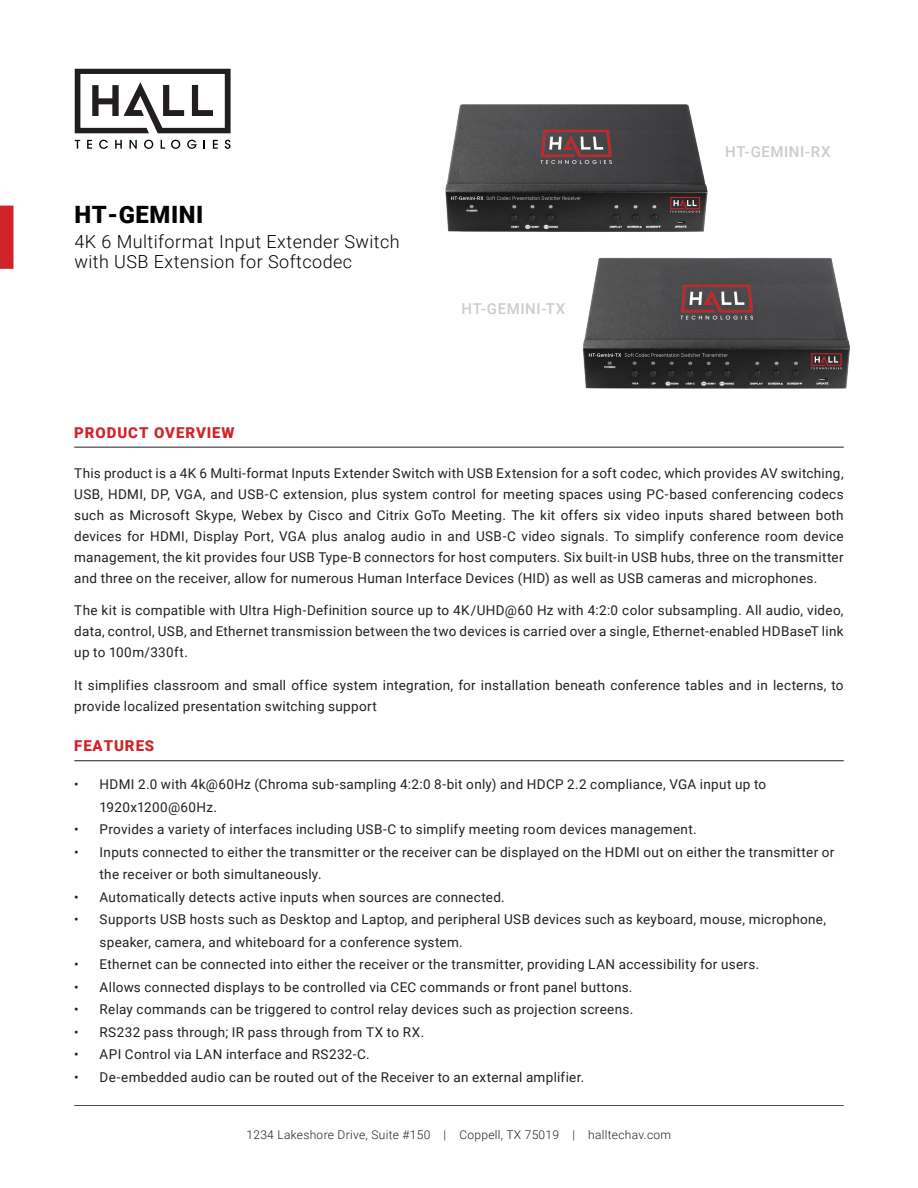
<style>
.page{position:relative;width:918px;height:1188px;background:#fff}
.page>*{position:absolute;margin:0;border:0;box-sizing:border-box;transform-origin:0 0}
.t1{font:900 23.85px "Roboto";letter-spacing:.025em;color:#020304}
.t2{font:300 18px/19.5px "Roboto";letter-spacing:.025em;color:#020304}
.t3{font:500 15px "Roboto";letter-spacing:.035em;color:#cdcccc}
.t4{font:900 15px "Roboto";letter-spacing:.06em;color:#d2232a}
.t5{font:13.5px/21px "Roboto";letter-spacing:.02em;color:#231f20}
.t6{font:300 12px "Roboto";letter-spacing:.025em;color:#231f20}
</style>
<div class="page">
<img style="left:445px;top:104px;width:263px;height:128px">
<img style="left:582px;top:257px;width:268px;height:132px">
<div style="left:0;top:206px;width:14px;height:63px;background:#d2232a"></div>
<hr style="left:74px;top:447px;width:770px;height:1px;background:#231f20">
<hr style="left:74px;top:760px;width:770px;height:1px;background:#231f20">
<svg style="left:75px;top:69px;width:156px;height:64px"></svg>
<svg style="left:75px;top:140px;width:5px;height:9px"></svg>
<svg style="left:87px;top:140px;width:5px;height:9px"></svg>
<svg style="left:99px;top:140px;width:9px;height:9px"></svg>
<svg style="left:115px;top:140px;width:7px;height:9px"></svg>
<svg style="left:130px;top:140px;width:7px;height:9px"></svg>
<svg style="left:144px;top:140px;width:9px;height:9px"></svg>
<svg style="left:161px;top:140px;width:4px;height:9px"></svg>
<svg style="left:171px;top:140px;width:9px;height:9px"></svg>
<svg style="left:187px;top:140px;width:10px;height:9px"></svg>
<svg style="left:213px;top:140px;width:5px;height:9px"></svg>
<svg style="left:225px;top:140px;width:6px;height:9px"></svg>
<hr style="left:74px;top:1105px;width:770px;height:1px;background:#231f20">
<h1 class="t1" style="left:74px;top:198px;width:130px">HT-GEMINI</h1>
<h2 class="t2" style="left:74px;top:232px;width:327px">4K 6 Multiformat Input Extender Switch with USB Extension for Softcodec</h2>
<p class="t3" style="left:461px;top:299px;width:105px">HT-GEMINI-TX</p>
<p class="t3" style="left:725px;top:142px;width:107px">HT-GEMINI-RX</p>
<p class="t4" style="left:74px;top:422px;width:162px">PRODUCT OVERVIEW</p>
<p class="t5" style="left:74px;top:462px;width:771px;text-align:justify">This product is a 4K 6 Multi-format Inputs Extender Switch with USB Extension for a soft codec, which provides AV switching, USB, HDMI, DP, VGA, and USB-C extension, plus system control for meeting spaces using PC-based conferencing codecs such as Microsoft Skype, Webex by Cisco and Citrix GoTo Meeting. The kit offers six video inputs shared between both devices for HDMI, Display Port, VGA plus analog audio in and USB-C video signals. To simplify conference room device management, the kit provides four USB Type-B connectors for host computers. Six built-in USB hubs, three on the transmitter and three on the receiver, allow for numerous Human Interface Devices (HID) as well as USB cameras and microphones.</p>
<p class="t5" style="left:74px;top:600px;width:771px;text-align:justify">The kit is compatible with Ultra High-Definition source up to 4K/UHD@60 Hz with 4:2:0 color subsampling. All audio, video, data, control, USB, and Ethernet transmission between the two devices is carried over a single, Ethernet-enabled HDBaseT link up to 100m/330ft.</p>
<p class="t5" style="left:74px;top:674px;width:771px">It simplifies classroom and small office system integration, for installation beneath conference tables and in lecterns, to provide localized presentation switching support</p>
<p class="t4" style="left:74px;top:735px;width:82px">FEATURES</p>
<p class="t5" style="left:100px;top:773px;width:668px;line-height:22.5px;text-indent:-25px">• HDMI 2.0 with 4k@60Hz (Chroma sub-sampling 4:2:0 8-bit only) and HDCP 2.2 compliance, VGA input up to<br>1920x1200@60Hz.</p>
<p class="t5" style="left:74px;top:818px;width:624px">• Provides a variety of interfaces including USB-C to simplify meeting room devices management.</p>
<p class="t5" style="left:100px;top:840px;width:736px;line-height:22.5px;text-indent:-25px">• Inputs connected to either the transmitter or the receiver can be displayed on the HDMI out on either the transmitter or the receiver or both simultaneously.</p>
<p class="t5" style="left:74px;top:886px;width:432px">• Automatically detects active inputs when sources are connected.</p>
<p class="t5" style="left:100px;top:908px;width:728px;line-height:22.5px;text-indent:-25px">• Supports USB hosts such as Desktop and Laptop, and peripheral USB devices such as keyboard, mouse, microphone, speaker, camera, and whiteboard for a conference system.</p>
<p class="t5" style="left:74px;top:953px;width:687px">• Ethernet can be connected into either the receiver or the transmitter, providing LAN accessibility for users.</p>
<p class="t5" style="left:74px;top:976px;width:560px">• Allows connected displays to be controlled via CEC commands or front panel buttons.</p>
<p class="t5" style="left:74px;top:998px;width:561px">• Relay commands can be triggered to control relay devices such as projection screens.</p>
<p class="t5" style="left:74px;top:1021px;width:351px">• RS232 pass through; IR pass through from TX to RX.</p>
<p class="t5" style="left:74px;top:1043px;width:297px">• API Control via LAN interface and RS232-C.</p>
<p class="t5" style="left:74px;top:1066px;width:512px">• De-embedded audio can be routed out of the Receiver to an external amplifier.</p>
<p class="t6" style="left:246px;top:1126px;width:426px">1234 Lakeshore Drive, Suite #150 | Coppell, TX 75019 | halltechav.com</p>
</div>
